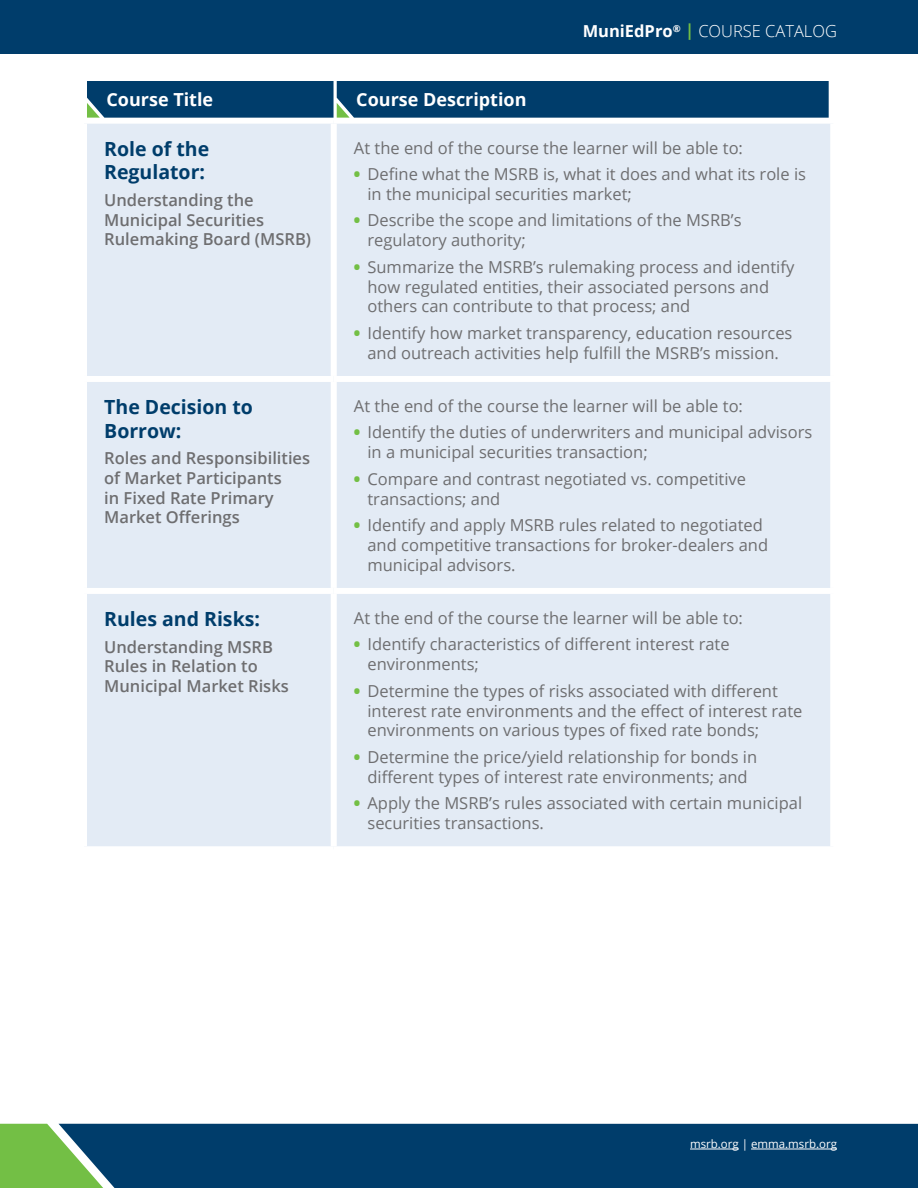
<style>
.page{position:relative;width:918px;height:1188px;background:#fff}
.page>*{position:absolute;margin:0;border:0;box-sizing:border-box;transform-origin:0 0}
.t1{font:700 19.5px/23.4px "Open Sans";color:#003d6b}
.t2{font:700 18px "Open Sans";color:#fff}
.t3{font:16.5px/19.8px "Open Sans";color:#6e6e70}
.t4{font:600 16.5px/19.8px "Open Sans";color:#6e6e70}
.t5{font:300 16.5px "Open Sans";color:#fff}
.t6{font:11.4px "Open Sans";color:#fff}
.s1{font-weight:700}
.s2{font-weight:700;color:#73bf45}
.s3{font-weight:800;color:#73bf45}
</style>
<div class="page">
<div style="left:0;top:1124px;width:59px;height:64px;background:#73bf45"></div>
<div style="left:59px;top:1124px;width:859px;height:64px;background:#003d6b"></div>
<div style="left:0;top:0;width:918px;height:54px;background:#003d6b"></div>
<hr style="left:690px;top:1149px;width:49px;height:1px;background:#fff">
<hr style="left:751px;top:1149px;width:86px;height:1px;background:#fff">
<div style="left:87px;top:124px;width:743px;height:722px;background:#e3ebf5"></div>
<div style="left:81px;top:376px;width:253px;height:6px;background:#fff"></div>
<div style="left:334px;top:376px;width:502px;height:6px;background:#fff"></div>
<div style="left:81px;top:588px;width:253px;height:6px;background:#fff"></div>
<div style="left:334px;top:588px;width:502px;height:6px;background:#fff"></div>
<div style="left:331px;top:124px;width:6px;height:252px;background:#fff"></div>
<div style="left:331px;top:382px;width:6px;height:206px;background:#fff"></div>
<div style="left:331px;top:594px;width:6px;height:252px;background:#fff"></div>
<div style="left:87px;top:81px;width:742px;height:37px;background:#003d6b"></div>
<p class="t5" style="left:583px;top:20px;width:256px"><span class="s1">MuniEdPro</span><sup>®</sup> <span class="s2">|</span> COURSE CATALOG</p>
<p class="t2" style="left:106px;top:87px;width:108px">Course Title</p>
<p class="t2" style="left:356px;top:87px;width:172px">Course Description</p>
<p class="t1" style="left:104px;top:137px;width:106px">Role of the<br>Regulator:</p>
<p class="t4" style="left:104px;top:190px;width:208px">Understanding the<br>Municipal Securities<br>Rulemaking Board (MSRB)</p>
<p class="t3" style="left:354px;top:137px;width:391px">At the end of the course the learner will be able to:</p>
<p class="t3" style="left:367px;top:164px;width:440px;text-indent:-13px"><span class="s3">•</span> Define what the MSRB is, what it does and what its role is in the municipal securities market;</p>
<p class="t3" style="left:367px;top:210px;width:376px;text-indent:-13px"><span class="s3">•</span> Describe the scope and limitations of the MSRB’s regulatory authority;</p>
<p class="t3" style="left:367px;top:256px;width:428px;text-indent:-13px"><span class="s3">•</span> Summarize the MSRB’s rulemaking process and identify how regulated entities, their associated persons and others can contribute to that process; and</p>
<p class="t3" style="left:354px;top:323px;width:440px;text-align:center"><span class="s3">•</span> Identify how market transparency, education resources and outreach activities help fulfill the MSRB’s mission.</p>
<p class="t1" style="left:104px;top:395px;width:150px">The Decision to<br>Borrow:</p>
<p class="t4" style="left:104px;top:448px;width:207px">Roles and Responsibilities of Market Participants<br>in Fixed Rate Primary<br>Market Offerings</p>
<p class="t1" style="left:104px;top:607px;width:157px">Rules and Risks:</p>
<p class="t4" style="left:104px;top:636px;width:186px">Understanding MSRB<br>Rules in Relation to<br>Municipal Market Risks</p>
<p class="t3" style="left:354px;top:396px;width:391px">At the end of the course the learner will be able to:</p>
<p class="t3" style="left:367px;top:422px;width:446px;text-indent:-13px"><span class="s3">•</span> Identify the duties of underwriters and municipal advisors in a municipal securities transaction;</p>
<p class="t3" style="left:367px;top:468px;width:380px;text-indent:-13px"><span class="s3">•</span> Compare and contrast negotiated vs. competitive transactions; and</p>
<p class="t3" style="left:367px;top:515px;width:402px;text-indent:-13px"><span class="s3">•</span> Identify and apply MSRB rules related to negotiated and competitive transactions for broker-dealers and municipal advisors.</p>
<p class="t3" style="left:354px;top:608px;width:391px">At the end of the course the learner will be able to:</p>
<p class="t3" style="left:367px;top:634px;width:364px;text-indent:-13px"><span class="s3">•</span> Identify characteristics of different interest rate environments;</p>
<p class="t3" style="left:367px;top:680px;width:437px;text-indent:-13px"><span class="s3">•</span> Determine the types of risks associated with different interest rate environments and the effect of interest rate environments on various types of fixed rate bonds;</p>
<p class="t3" style="left:354px;top:747px;width:405px;text-align:center"><span class="s3">•</span> Determine the price/yield relationship for bonds in different types of interest rate environments; and</p>
<p class="t3" style="left:367px;top:793px;width:436px;text-indent:-13px"><span class="s3">•</span> Apply the MSRB’s rules associated with certain municipal securities transactions.</p>
<p class="t6" style="left:690px;top:1136px;width:148px">msrb.org | emma.msrb.org</p>
</div>
